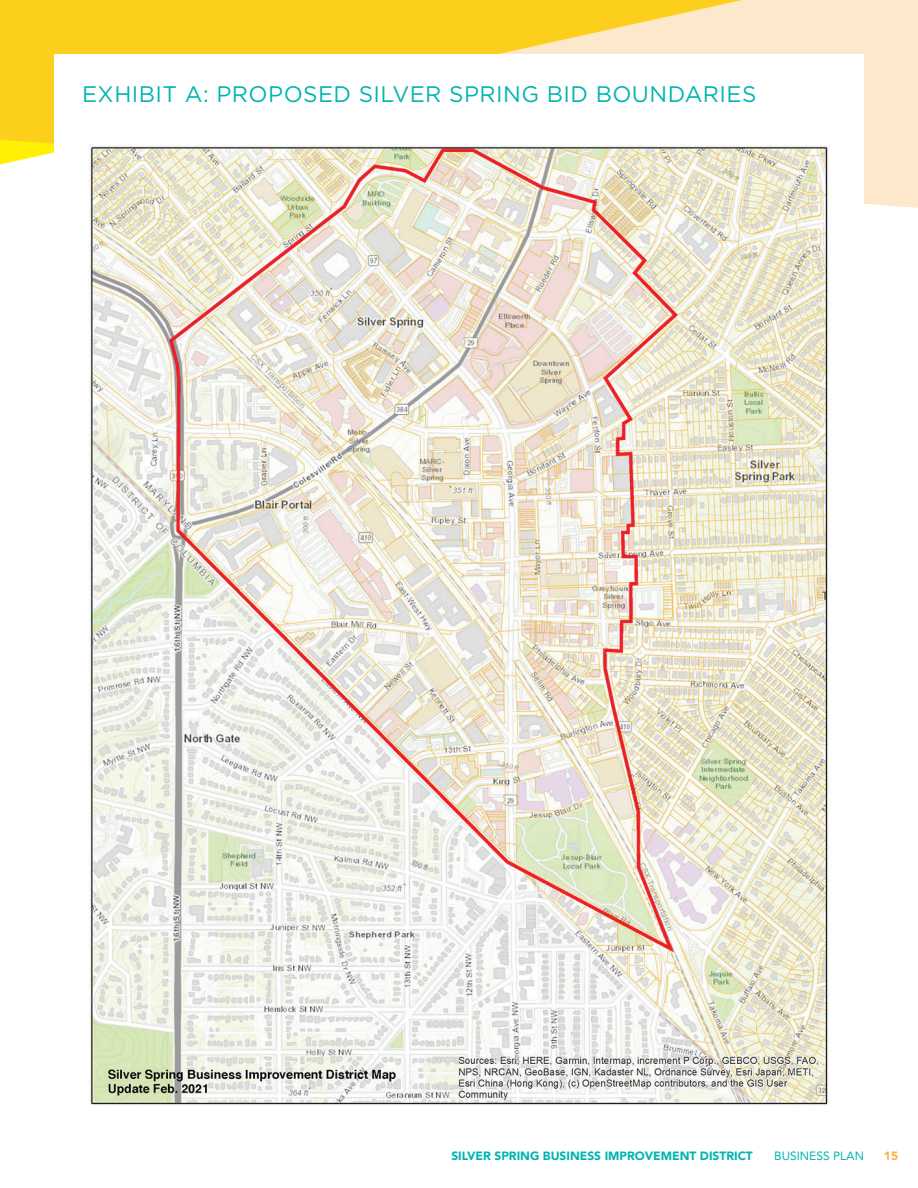
<style>
.page{position:relative;width:918px;height:1188px;background:#fff}
.page>*{position:absolute;margin:0;border:0;box-sizing:border-box;transform-origin:0 0}
.t1{font:22.5px "Gotham";letter-spacing:.02em;color:#00b4b1}
.t2{font:900 12px "Avenir";color:#00b4b1}
.t3{font:12px "Avenir";color:#00b4b1}
.t4{font:900 12px "Avenir";color:#fbae3b}
</style>
<div class="page">
<div style="left:742px;top:0;width:176px;height:208px;background:#fee8cb"></div>
<svg style="left:0;top:0;width:742px;height:165px;background:#fdd336"></svg>
<div style="left:54px;top:54px;width:810px;height:1080px;background:#fff"></div>
<img style="left:89px;top:144px;width:741px;height:961px">
<p class="t1" style="left:82px;top:80px;width:676px">EXHIBIT A: PROPOSED SILVER SPRING BID BOUNDARIES</p>
<p class="t2" style="left:451px;top:1145px;width:303px">SILVER SPRING BUSINESS IMPROVEMENT DISTRICT</p>
<p class="t3" style="left:774px;top:1146px;width:91px">BUSINESS PLAN</p>
<p class="t4" style="left:884px;top:1145px;width:16px">15</p>
</div>
